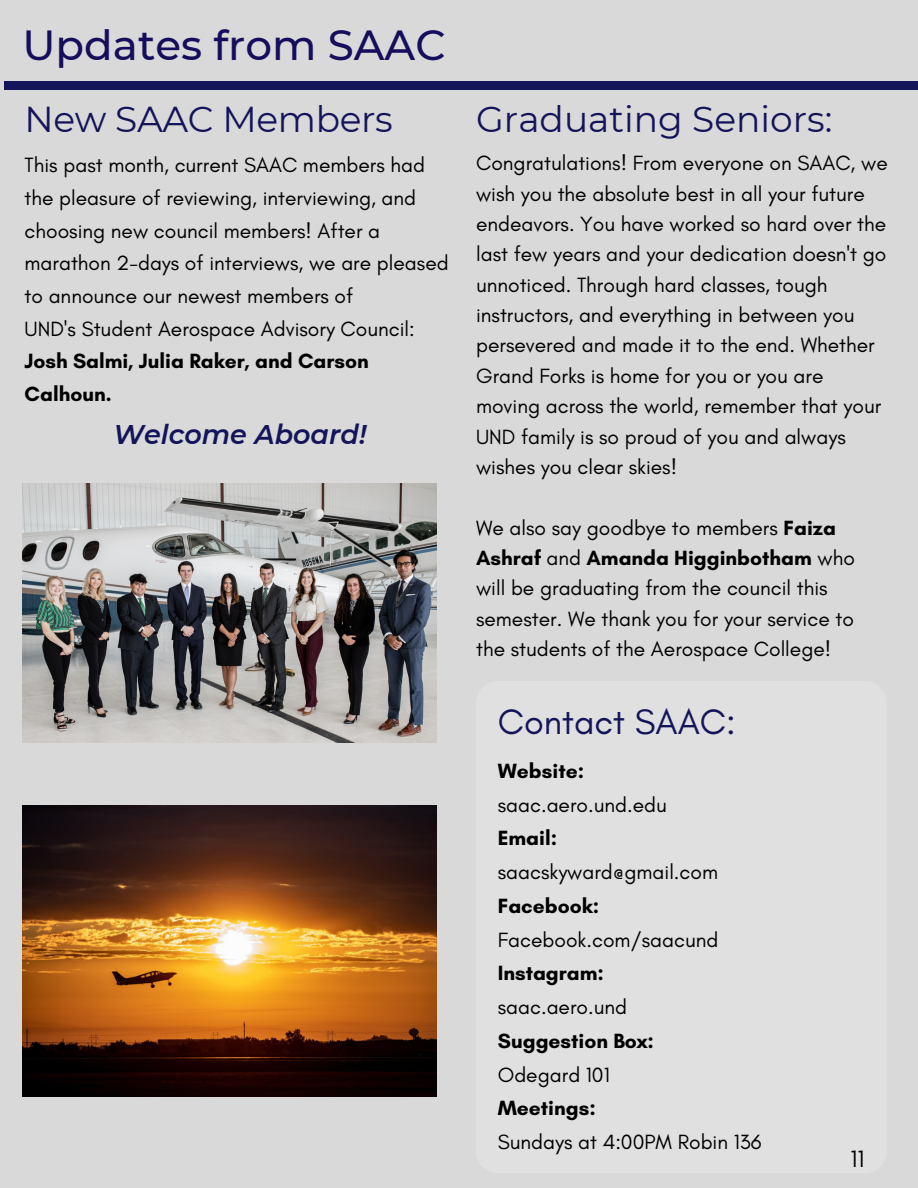
<style>
.page{position:relative;width:918px;height:1188px;background:#d9d9d9}
.page>*{position:absolute;margin:0;border:0;box-sizing:border-box;transform-origin:0 0}
.t1{font:500 42px "Montserrat";color:#150e5c}
.t2{font:36px "Montserrat";color:#14145b}
.t3{font:36px "Glacial Indifference";color:#14145b}
.t4{font:italic 600 27px "Montserrat";color:#14145b}
.t5{font:24px "Glacial Indifference";color:#000}
.t6{font:21px/30.3px "Glacial Indifference";color:#000}
.t7{font:700 21px/32.7px "Glacial Indifference";color:#000}
.s1{font-weight:700}
</style>
<div class="page">
<div style="left:4px;top:82px;width:914px;height:7px;background:#14145b"></div>
<div style="left:476px;top:681px;width:411px;height:493px;background:#e0e0e0;border-radius:22px"></div>
<img style="left:22px;top:483px;width:414px;height:259px">
<img style="left:22px;top:806px;width:414px;height:291px">
<p class="t1" style="left:22px;top:19px;width:425px">Updates from SAAC</p>
<p class="t2" style="left:25px;top:97px;width:370px">New SAAC Members</p>
<p class="t6" style="left:25px;top:149px;width:426px;line-height:32.7px">This past month, current SAAC members had the pleasure of reviewing, interviewing, and choosing new council members! After a marathon 2-days of interviews, we are pleased to announce our newest members of</p>
<p class="t6" style="left:25px;top:313px;width:392px">UND's Student Aerospace Advisory Council:</p>
<p class="t7" style="left:25px;top:344px;width:346px">Josh Salmi, Julia Raker, and Carson<br>Calhoun.</p>
<p class="t4" style="left:113px;top:418px;width:255px">Welcome Aboard!</p>
<p class="t2" style="left:476px;top:97px;width:358px">Graduating Seniors:</p>
<p class="t6" style="left:476px;top:148px;width:413px">Congratulations! From everyone on SAAC, we wish you the absolute best in all your future endeavors. You have worked so hard over the last few years and your dedication doesn't go unnoticed. Through hard classes, tough instructors, and everything in between you persevered and made it to the end. Whether Grand Forks is home for you or you are moving across the world, remember that your UND family is so proud of you and always wishes you clear skies!</p>
<p class="t6" style="left:476px;top:512px;width:380px">We also say goodbye to members <span class="s1">Faiza Ashraf</span> and <span class="s1">Amanda Higginbotham</span> who will be graduating from the council this semester. We thank you for your service to the students of the Aerospace College!</p>
<p class="t3" style="left:498px;top:700px;width:239px">Contact SAAC:</p>
<p class="t7" style="left:498px;top:754px;width:88px">Website:</p>
<p class="t6" style="left:498px;top:789px;width:170px">saac.aero.und.edu</p>
<p class="t7" style="left:498px;top:822px;width:61px">Email:</p>
<p class="t6" style="left:498px;top:857px;width:222px">saacskyward@gmail.com</p>
<p class="t7" style="left:498px;top:889px;width:103px">Facebook:</p>
<p class="t6" style="left:498px;top:924px;width:222px">Facebook.com/saacund</p>
<p class="t7" style="left:498px;top:957px;width:108px">Instagram:</p>
<p class="t6" style="left:498px;top:992px;width:131px">saac.aero.und</p>
<p class="t7" style="left:498px;top:1024px;width:158px">Suggestion Box:</p>
<p class="t6" style="left:498px;top:1059px;width:113px">Odegard 101</p>
<p class="t7" style="left:498px;top:1092px;width:99px">Meetings:</p>
<p class="t6" style="left:498px;top:1127px;width:265px">Sundays at 4:00PM Robin 136</p>
<p class="t5" style="left:851px;top:1144px;width:15px">11</p>
</div>
